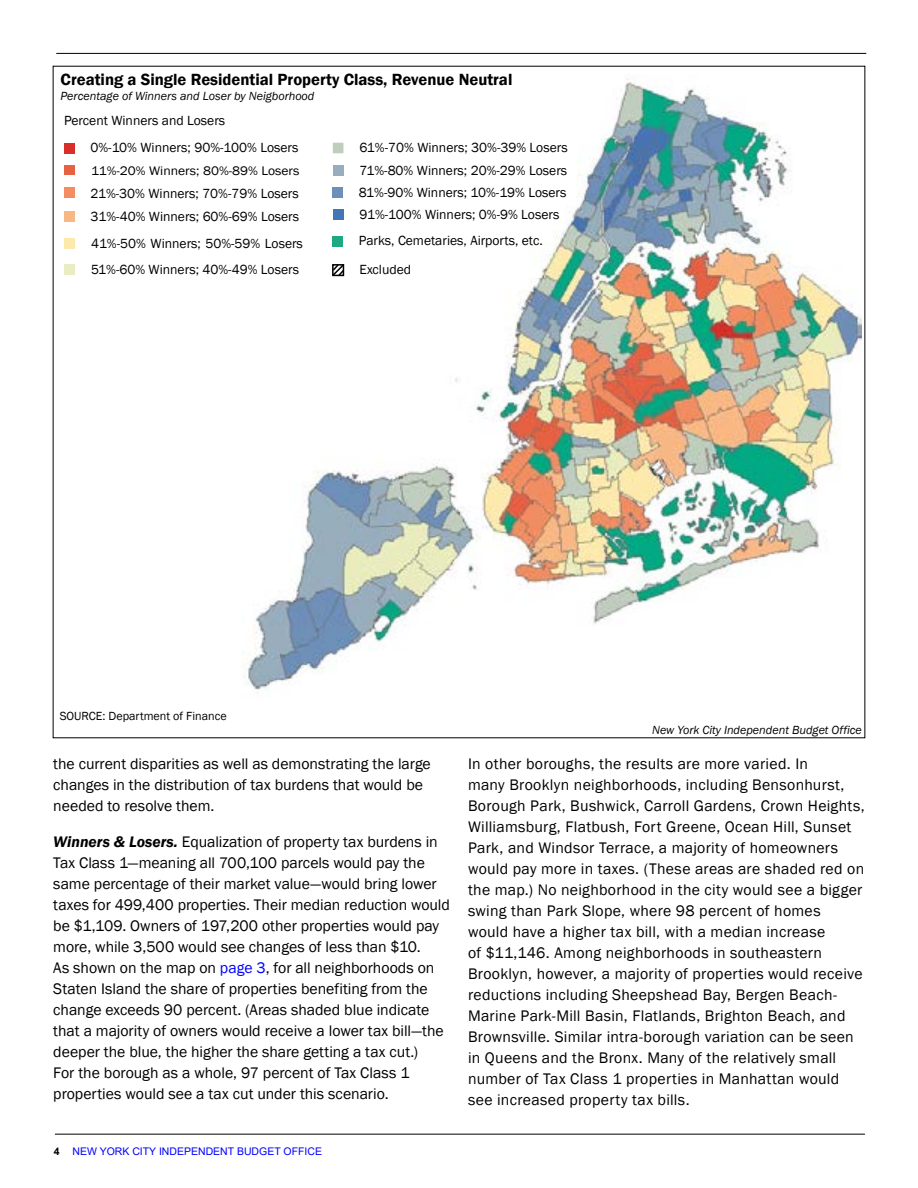
<style>
.page{position:relative;width:918px;height:1188px;background:#fff}
.page>*{position:absolute;margin:0;border:0;box-sizing:border-box;transform-origin:0 0}
.t1{font:600 16.65px "Franklin Gothic";color:#000}
.t2{font:15.75px/21px "Franklin Gothic";letter-spacing:.01em;color:#000}
.t3{font:13.65px/22.4px "Franklin Gothic";color:#000}
.t4{font:12.75px "Franklin Gothic";color:#000;scale:1.07 1}
.t5{font:italic 12.15px "Franklin Gothic";color:#000}
.t6{font:12.15px "Franklin Gothic";color:#000}
.t7{font:10.5px "Arial";color:#00f}
.s1{font-weight:600;font-style:italic}
.s2{color:#00f}
.s3{font-weight:700;color:#000}
</style>
<div class="page">
<hr style="left:55px;top:1134px;width:810px;height:1px;background:#000">
<hr style="left:56px;top:53px;width:810px;height:1px;background:#000">
<img style="left:241px;top:79px;width:621px;height:611px">
<div style="left:64px;top:143px;width:10px;height:10px;background:#d82f28"></div>
<div style="left:64px;top:165px;width:11px;height:10px;background:#e76143"></div>
<div style="left:64px;top:187px;width:10px;height:11px;background:#f48d62"></div>
<div style="left:64px;top:211px;width:10px;height:11px;background:#f7b884"></div>
<div style="left:64px;top:239px;width:11px;height:10px;background:#fceaac"></div>
<div style="left:64px;top:264px;width:11px;height:11px;background:#eaedc4"></div>
<div style="left:333px;top:143px;width:10px;height:10px;background:#bfcdbd"></div>
<div style="left:333px;top:165px;width:10px;height:11px;background:#98aebe"></div>
<div style="left:332px;top:187px;width:11px;height:11px;background:#6e8fb8"></div>
<div style="left:333px;top:210px;width:10px;height:10px;background:#4376b6"></div>
<div style="left:332px;top:236px;width:11px;height:10px;background:#1daa83"></div>
<svg style="left:331px;top:263px;width:15px;height:15px"></svg>
<p class="t1" style="left:61px;top:69px;width:453px">Creating a Single Residential Property Class, Revenue Neutral</p>
<p class="t5" style="left:61px;top:88px;width:255px">Percentage of Winners and Loser by Neigborhood</p>
<p class="t3" style="left:91px;top:106px;width:209px;line-height:27.8px;text-indent:-26px">Percent Winners and Losers<br>0%-10% Winners; 90%-100% Losers</p>
<p class="t4" style="left:91px;top:162px;width:196px">11%-20% Winners; 80%-89% Losers</p>
<p class="t3" style="left:91px;top:182px;width:210px;line-height:23.4px">21%-30% Winners; 70%-79% Losers<br>31%-40% Winners; 60%-69% Losers</p>
<p class="t3" style="left:91px;top:231px;width:213px;line-height:25.3px">41%-50% Winners; 50%-59% Losers<br>51%-60% Winners; 40%-49% Losers</p>
<p class="t3" style="left:359px;top:137px;width:210px;text-align:justify">61%-70% Winners; 30%-39% Losers 71%-80% Winners; 20%-29% Losers 81%-90% Winners; 10%-19% Losers 91%-100% Winners; 0%-9% Losers</p>
<p class="t3" style="left:359px;top:227px;width:186px;line-height:29.1px">Parks, Cemetaries, Airports, etc.<br>Excluded</p>
<p class="t6" style="left:60px;top:708px;width:168px">SOURCE: Department of Finance</p>
<p class="t5" style="left:652px;top:723px;width:211px">New York City Independent Budget Office</p>
<p class="t2" style="left:53px;top:754px;width:379px">the current disparities as well as demonstrating the large changes in the distribution of tax burdens that would be needed to resolve them.</p>
<p class="t2" style="left:53px;top:832px;width:398px"><span class="s1">Winners &amp; Losers.</span> Equalization of property tax burdens in Tax Class 1—meaning all 700,100 parcels would pay the same percentage of their market value—would bring lower taxes for 499,400 properties. Their median reduction would be $1,109. Owners of 197,200 other properties would pay more, while 3,500 would see changes of less than $10.<br>As shown on the map on <span class="s2">page 3</span>, for all neighborhoods on Staten Island the share of properties benefiting from the change exceeds 90 percent. (Areas shaded blue indicate that a majority of owners would receive a lower tax bill—the deeper the blue, the higher the share getting a tax cut.)<br>For the borough as a whole, 97 percent of Tax Class 1 properties would see a tax cut under this scenario.</p>
<p class="t7" style="left:54px;top:1144px;width:270px"><span class="s3">4</span> NEW YORK CITY INDEPENDENT BUDGET OFFICE</p>
<p class="t2" style="left:468px;top:754px;width:398px">In other boroughs, the results are more varied. In<br>many Brooklyn neighborhoods, including Bensonhurst, Borough Park, Bushwick, Carroll Gardens, Crown Heights, Williamsburg, Flatbush, Fort Greene, Ocean Hill, Sunset Park, and Windsor Terrace, a majority of homeowners would pay more in taxes. (These areas are shaded red on the map.) No neighborhood in the city would see a bigger swing than Park Slope, where 98 percent of homes<br>would have a higher tax bill, with a median increase<br>of $11,146. Among neighborhoods in southeastern Brooklyn, however, a majority of properties would receive reductions including Sheepshead Bay, Bergen Beach-Marine Park-Mill Basin, Flatlands, Brighton Beach, and Brownsville. Similar intra-borough variation can be seen in Queens and the Bronx. Many of the relatively small number of Tax Class 1 properties in Manhattan would see increased property tax bills.</p>
</div>
